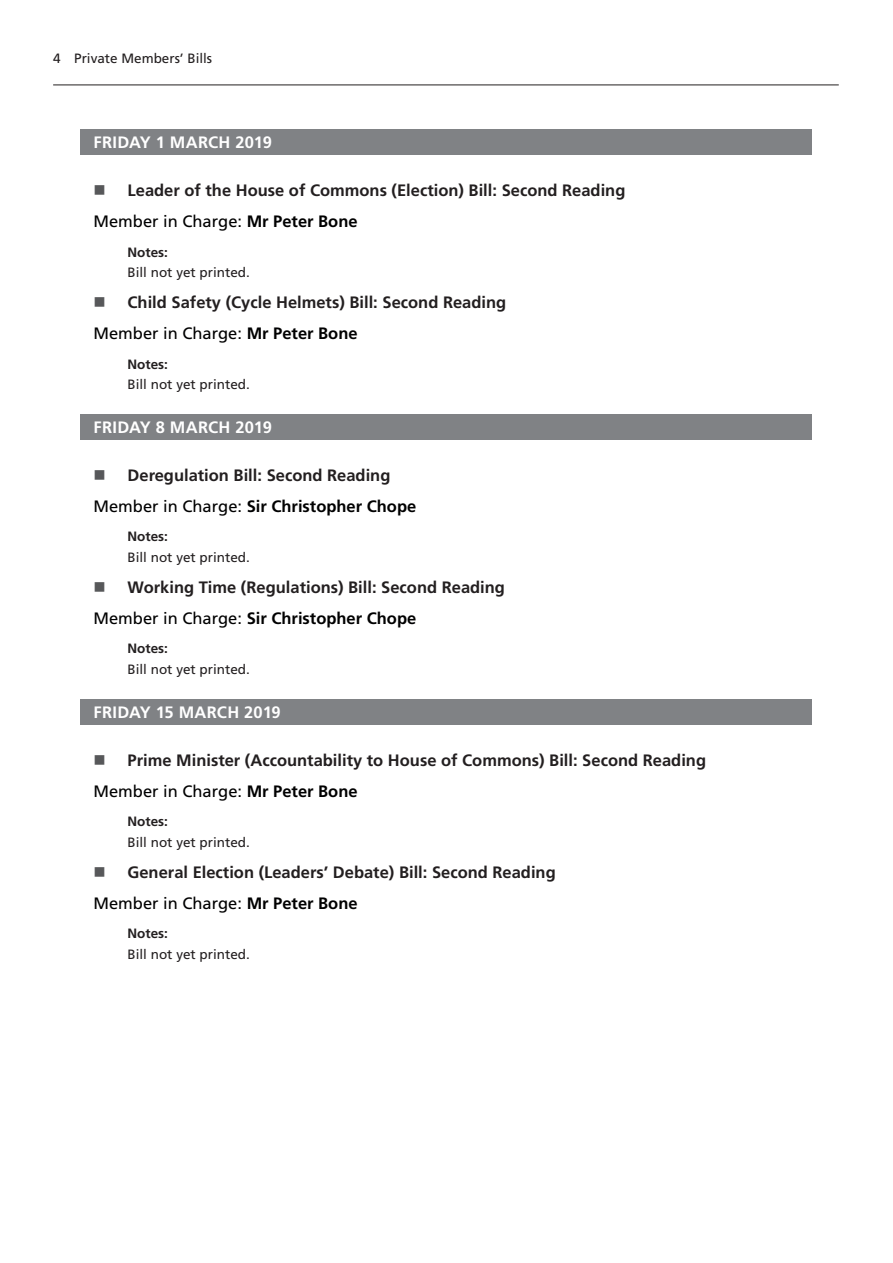
<style>
.page{position:relative;width:893px;height:1263px;background:#fff}
.page>*{position:absolute;margin:0;border:0;box-sizing:border-box;transform-origin:0 0}
.t1{font:700 16.5px/31px "Frutiger LT Std";color:#231f20}
.t2{font:700 16.5px "Frutiger LT Std";letter-spacing:.015em;color:#fff}
.t3{font:13.5px "Frutiger LT Std";color:#231f20}
.t4{font:700 13.5px "Frutiger LT Std";color:#231f20}
.s1{font-weight:400;color:#000001}
.s2{color:#000001}
</style>
<div class="page">
<hr style="left:53px;top:85px;width:786px;height:1px;background:#231f20">
<div style="left:81px;top:130px;width:731px;height:25px;background:#808285"></div>
<div style="left:81px;top:414px;width:731px;height:25px;background:#808285"></div>
<div style="left:81px;top:699px;width:731px;height:25px;background:#808285"></div>
<p class="t3" style="left:53px;top:51px;width:161px">4 Private Members’ Bills</p>
<p class="t2" style="left:94px;top:133px;width:180px">FRIDAY 1 MARCH 2019</p>
<p class="t1" style="left:94px;top:175px;width:533px;text-indent:34px">Leader of the House of Commons (Election) Bill: Second Reading<br><span class="s1">Member in Charge:</span> <span class="s2">Mr Peter Bone</span></p>
<p class="t4" style="left:128px;top:244px;width:42px">Notes:</p>
<p class="t3" style="left:128px;top:265px;width:124px">Bill not yet printed.</p>
<p class="t1" style="left:94px;top:287px;width:414px;text-indent:34px">Child Safety (Cycle Helmets) Bill: Second Reading<br><span class="s1">Member in Charge:</span> <span class="s2">Mr Peter Bone</span></p>
<p class="t4" style="left:128px;top:356px;width:42px">Notes:</p>
<p class="t3" style="left:128px;top:377px;width:124px">Bill not yet printed.</p>
<p class="t2" style="left:94px;top:418px;width:180px">FRIDAY 8 MARCH 2019</p>
<p class="t1" style="left:94px;top:460px;width:324px;text-align:center">Deregulation Bill: Second Reading<br><span class="s1">Member in Charge:</span> <span class="s2">Sir Christopher Chope</span></p>
<p class="t4" style="left:128px;top:529px;width:42px">Notes:</p>
<p class="t3" style="left:128px;top:550px;width:124px">Bill not yet printed.</p>
<p class="t1" style="left:94px;top:572px;width:413px;text-indent:34px">Working Time (Regulations) Bill: Second Reading<br><span class="s1">Member in Charge:</span> <span class="s2">Sir Christopher Chope</span></p>
<p class="t4" style="left:128px;top:641px;width:42px">Notes:</p>
<p class="t3" style="left:128px;top:662px;width:124px">Bill not yet printed.</p>
<p class="t2" style="left:94px;top:702px;width:189px">FRIDAY 15 MARCH 2019</p>
<p class="t1" style="left:94px;top:745px;width:614px;text-indent:34px">Prime Minister (Accountability to House of Commons) Bill: Second Reading<br><span class="s1">Member in Charge:</span> <span class="s2">Mr Peter Bone</span></p>
<p class="t4" style="left:128px;top:814px;width:42px">Notes:</p>
<p class="t3" style="left:128px;top:834px;width:124px">Bill not yet printed.</p>
<p class="t1" style="left:94px;top:857px;width:464px;text-indent:34px">General Election (Leaders’ Debate) Bill: Second Reading<br><span class="s1">Member in Charge:</span> <span class="s2">Mr Peter Bone</span></p>
<p class="t4" style="left:128px;top:926px;width:42px">Notes:</p>
<p class="t3" style="left:128px;top:946px;width:124px">Bill not yet printed.</p>
</div>
